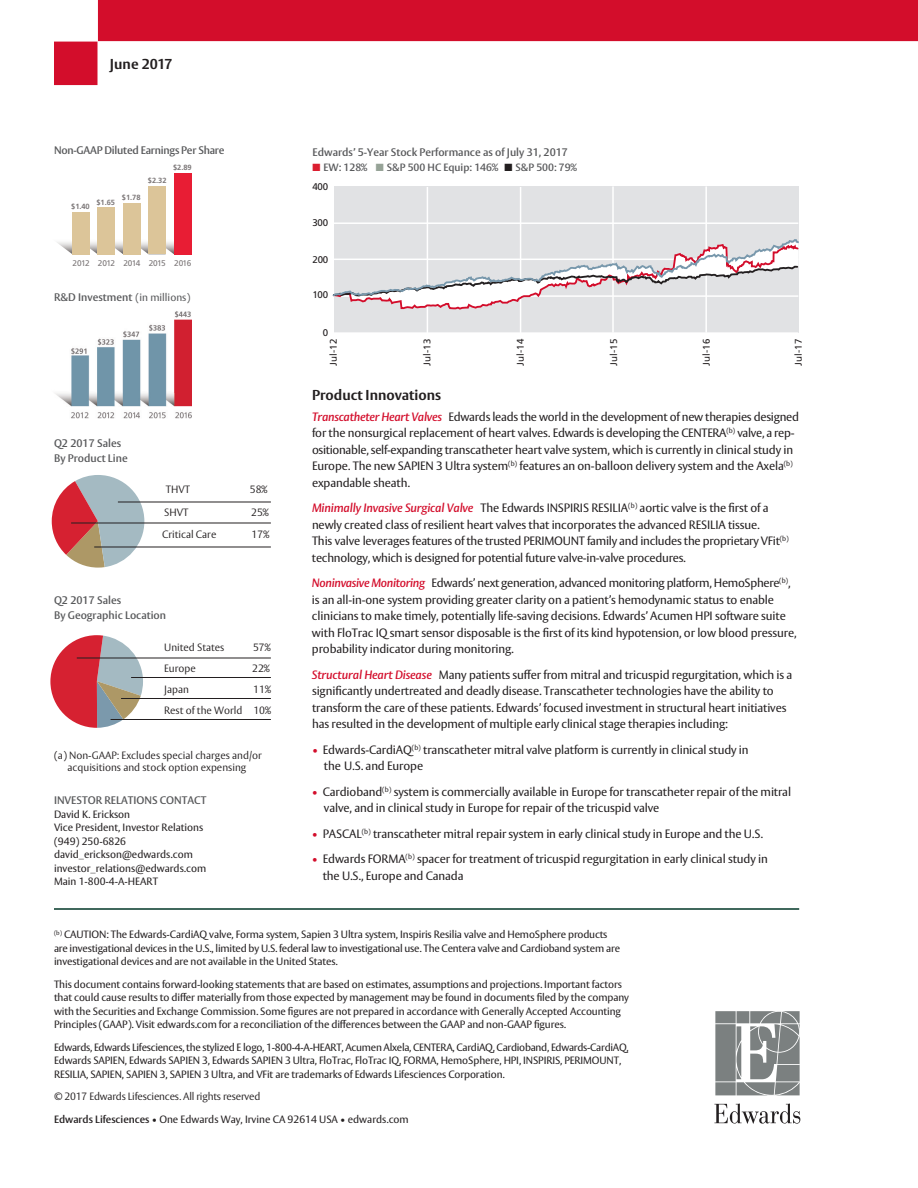
<style>
.page{position:relative;width:918px;height:1188px;background:#fff}
.page>*{position:absolute;margin:0;border:0;box-sizing:border-box;transform-origin:0 0}
.t1{font:700 14.25px "Vesta Std";color:#231f20}
.t2{font:12px/16.5px "Vesta Std";letter-spacing:-.01em;color:#231f20}
.t3{font:600 10.8px/15px "Vesta Std";color:#57585a}
.t4{font:600 10.8px "Vesta Std";letter-spacing:-.02em;color:#57585a}
.t5{font:10.5px/13.5px "Vesta Std";letter-spacing:-.01em;color:#231f20}
.t6{font:300 10.5px/12.6px "Vesta Std";color:#231f20;text-align:center}
.t7{font:600 10.5px "Vesta Std";color:#57585a}
.t8{font:9.75px "Frutiger";letter-spacing:.01em;color:#231f20}
.t9{font:8.25px "Frutiger";letter-spacing:-.065em;color:#7c7778}
.t10{font:700 7.5px "Frutiger";letter-spacing:-.005em;color:#7c7778}
.s1{font-weight:400;font-size:10.5px}
.s2{color:#db1e30}
.s3{color:#96a397}
.s4{color:#231f20}
.s5{font-weight:600;font-style:italic;color:#d30d2b}
.s6{color:#d30d2b}
.s7{font-weight:600}
</style>
<div class="page">
<svg style="left:52px;top:475px;width:92px;height:93px"></svg>
<svg style="left:50px;top:635px;width:93px;height:93px"></svg>
<hr style="left:118px;top:502px;width:153px;height:1px;background:#231f20">
<hr style="left:77px;top:658px;width:194px;height:1px;background:#231f20">
<hr style="left:131px;top:677px;width:140px;height:1px;background:#231f20">
<hr style="left:121px;top:698px;width:150px;height:1px;background:#231f20">
<hr style="left:111px;top:719px;width:160px;height:1px;background:#231f20">
<hr style="left:71px;top:523px;width:200px;height:1px;background:#231f20">
<hr style="left:94px;top:547px;width:177px;height:1px;background:#231f20">
<div style="left:174px;top:173px;width:17px;height:81px;background:#e81d34"></div>
<div style="left:149px;top:187px;width:17px;height:67px;background:#dcc599"></div>
<div style="left:123px;top:203px;width:17px;height:51px;background:#dcc599"></div>
<div style="left:98px;top:207px;width:17px;height:47px;background:#dcc599"></div>
<svg style="left:57px;top:216px;width:117px;height:38px"></svg>
<div style="left:72px;top:212px;width:18px;height:42px;background:#dcc599"></div>
<img style="left:55px;top:311px;width:136px;height:108px">
<div style="left:334px;top:186px;width:465px;height:147px;background:#e1e2e4"></div>
<hr style="left:330px;top:332px;width:468px;height:2px;background:#fff">
<hr style="left:330px;top:222px;width:468px;height:2px;background:#fff">
<hr style="left:427px;top:187px;width:1px;height:146px;background:#fff">
<hr style="left:520px;top:187px;width:1px;height:146px;background:#fff">
<hr style="left:612px;top:186px;width:2px;height:147px;background:#fff">
<hr style="left:705px;top:186px;width:2px;height:147px;background:#fff">
<svg style="left:332px;top:238px;width:467px;height:73px"></svg>
<svg style="left:715px;top:1011px;width:85px;height:84px;background:#969a9a"></svg>
<svg style="left:714px;top:1103px;width:86px;height:21px"></svg>
<hr style="left:54px;top:908px;width:745px;height:2px;background:#023727">
<div style="left:98px;top:0;width:820px;height:41px;background:#d30d2b"></div>
<div style="left:54px;top:42px;width:44px;height:43px;background:#d30d2b"></div>
<p class="t1" style="left:110px;top:56px;width:64px">June 2017</p>
<p class="t4" style="left:54px;top:144px;width:172px">Non-GAAP Diluted Earnings Per Share</p>
<p class="t10" style="left:173px;top:163px;width:20px">$2.89</p>
<p class="t10" style="left:122px;top:193px;width:20px">$1.78</p>
<p class="t10" style="left:96px;top:198px;width:20px">$1.65</p>
<p class="t10" style="left:71px;top:202px;width:20px">$1.40</p>
<p class="t10" style="left:148px;top:176px;width:20px">$2.32</p>
<p class="t9" style="left:73px;top:258px;width:19px">2012</p>
<p class="t9" style="left:98px;top:258px;width:19px">2012</p>
<p class="t9" style="left:123px;top:258px;width:19px">2014</p>
<p class="t9" style="left:149px;top:258px;width:18px">2015</p>
<p class="t9" style="left:174px;top:258px;width:18px">2016</p>
<p class="t3" style="left:54px;top:290px;width:138px">R&amp;D Investment <span class="s1">(in millions)</span></p>
<p class="t10" style="left:174px;top:297px;width:18px">$443</p>
<p class="t3" style="left:54px;top:436px;width:75px">Q2 2017 Sales<br>By Product Line</p>
<p class="t6" style="left:166px;top:483px;width:26px">THVT</p>
<p class="t6" style="left:250px;top:483px;width:19px">58%</p>
<p class="t6" style="left:164px;top:506px;width:26px">SHVT</p>
<p class="t6" style="left:251px;top:506px;width:19px">25%</p>
<p class="t6" style="left:162px;top:528px;width:56px">Critical Care</p>
<p class="t6" style="left:252px;top:528px;width:19px">17%</p>
<p class="t3" style="left:54px;top:593px;width:114px">Q2 2017 Sales<br>By Geographic Location</p>
<p class="t6" style="left:164px;top:641px;width:62px">United States</p>
<p class="t6" style="left:253px;top:641px;width:19px">57%</p>
<p class="t6" style="left:164px;top:662px;width:33px">Europe</p>
<p class="t6" style="left:252px;top:662px;width:19px">22%</p>
<p class="t6" style="left:164px;top:683px;width:26px">Japan</p>
<p class="t6" style="left:253px;top:683px;width:19px">11%</p>
<p class="t6" style="left:164px;top:704px;width:108px">Rest of the World 10%</p>
<p class="t6" style="left:54px;top:749px;width:209px">(a) Non-GAAP: Excludes special charges and/or acquisitions and stock option expensing</p>
<p class="t3" style="left:54px;top:793px;width:154px">INVESTOR RELATIONS CONTACT</p>
<p class="t5" style="left:54px;top:807px;width:78px">David K. Erickson</p>
<p class="t5" style="left:54px;top:821px;width:151px">Vice President, Investor Relations</p>
<p class="t5" style="left:54px;top:834px;width:74px">(949) 250-6826</p>
<p class="t5" style="left:54px;top:848px;width:154px">david_erickson@edwards.com investor_relations@edwards.com</p>
<p class="t5" style="left:54px;top:875px;width:106px">Main 1-800-4-A-HEART</p>
<p class="t3" style="left:313px;top:144px;width:257px">Edwards’ 5-Year Stock Performance as of July 31, 2017</p>
<p class="t7" style="left:313px;top:161px;width:266px"><span class="s2">■</span> EW: 128% <span class="s3">■</span> S&amp;P 500 HC Equip: 146% <span class="s4">■</span> S&amp;P 500: 79%</p>
<p class="t8" style="left:312px;top:181px;width:17px">400</p>
<p class="t8" style="left:312px;top:217px;width:17px">300</p>
<p class="t8" style="left:313px;top:253px;width:17px">200</p>
<p class="t8" style="left:312px;top:289px;width:17px">100</p>
<p class="t8" style="left:323px;top:327px;width:7px">0</p>
<p class="t8" style="left:328px;top:366px;width:28px;rotate:-90deg">Jul-12</p>
<p class="t8" style="left:422px;top:366px;width:28px;rotate:-90deg">Jul-13</p>
<p class="t8" style="left:515px;top:366px;width:28px;rotate:-90deg">Jul-14</p>
<p class="t8" style="left:608px;top:366px;width:28px;rotate:-90deg">Jul-15</p>
<p class="t8" style="left:701px;top:366px;width:28px;rotate:-90deg">Jul-16</p>
<p class="t8" style="left:793px;top:366px;width:28px;rotate:-90deg">Jul-17</p>
<p class="t1" style="left:312px;top:386px;width:131px">Product Innovations</p>
<p class="t2" style="left:312px;top:408px;width:489px"><span class="s5">Transcatheter Heart Valves</span> Edwards leads the world in the development of new therapies designed for the nonsurgical replacement of heart valves. Edwards is developing the CENTERA<sup>(b)</sup> valve, a rep&shy;ositionable, self-expanding transcatheter heart valve system, which is currently in clinical study in Europe. The new SAPIEN 3 Ultra system<sup>(b)</sup> features an on-balloon delivery system and the Axela<sup>(b) </sup>expandable sheath.</p>
<p class="t2" style="left:312px;top:500px;width:478px"><span class="s5">Minimally Invasive Surgical Valve</span> The Edwards INSPIRIS RESILIA<sup>(b)</sup> aortic valve is the first of a newly created class of resilient heart valves that incorporates the advanced RESILIA tissue.<br>This valve leverages features of the trusted PERIMOUNT family and includes the proprietary VFit<sup>(b) </sup>technology, which is designed for potential future valve-in-valve procedures.</p>
<p class="t2" style="left:312px;top:575px;width:486px"><span class="s5">Noninvasive Monitoring</span> Edwards’ next generation, advanced monitoring platform, HemoSphere<sup>(b)</sup>, is an all-in-one system providing greater clarity on a patient’s hemodynamic status to enable clinicians to make timely, potentially life-saving decisions. Edwards’ Acumen HPI software suite with FloTrac IQ smart sensor disposable is the first of its kind hypotension, or low blood pressure, probability indicator during monitoring.</p>
<p class="t2" style="left:312px;top:666px;width:482px"><span class="s5">Structural Heart Disease</span> Many patients suffer from mitral and tricuspid regurgitation, which is a significantly undertreated and deadly disease. Transcatheter technologies have the ability to transform the care of these patients. Edwards’ focused investment in structural heart initiatives has resulted in the development of multiple early clinical stage therapies including:</p>
<p class="t2" style="left:324px;top:741px;width:426px;text-indent:-12px"><span class="s6">•</span> Edwards-CardiAQ<sup>(b)</sup> transcatheter mitral valve platform is currently in clinical study in the U.S. and Europe</p>
<p class="t2" style="left:324px;top:783px;width:469px;text-indent:-12px"><span class="s6">•</span> Cardioband<sup>(b)</sup> system is commercially available in Europe for transcatheter repair of the mitral valve, and in clinical study in Europe for repair of the tricuspid valve</p>
<p class="t2" style="left:312px;top:825px;width:452px"><span class="s6">•</span> PASCAL<sup>(b)</sup> transcatheter mitral repair system in early clinical study in Europe and the U.S.</p>
<p class="t2" style="left:323px;top:851px;width:447px;text-indent:-11px"><span class="s6">•</span> Edwards FORMA<sup>(b)</sup> spacer for treatment of tricuspid regurgitation in early clinical study in the U.S., Europe and Canada</p>
<p class="t5" style="left:54px;top:928px;width:568px"><sup>(b)</sup> CAUTION: The Edwards-CardiAQ valve, Forma system, Sapien 3 Ultra system, Inspiris Resilia valve and HemoSphere products are investigational devices in the U.S., limited by U.S. federal law to investigational use. The Centera valve and Cardioband system are investigational devices and are not available in the United States.</p>
<p class="t5" style="left:54px;top:977px;width:577px">This document contains forward-looking statements that are based on estimates, assumptions and projections. Important factors that could cause results to differ materially from those expected by management may be found in documents filed by the company with the Securities and Exchange Commission. Some figures are not prepared in accordance with Generally Accepted Accounting Principles (GAAP). Visit edwards.com for a reconciliation of the differences between the GAAP and non-GAAP figures.</p>
<p class="t5" style="left:54px;top:1040px;width:576px">Edwards, Edwards Lifesciences, the stylized E logo, 1-800-4-A-HEART, Acumen Alxela, CENTERA, CardiAQ, Cardioband, Edwards-CardiAQ,<br>Edwards SAPIEN, Edwards SAPIEN 3, Edwards SAPIEN 3 Ultra, FloTrac, FloTrac IQ, FORMA, HemoSphere, HPI, INSPIRIS, PERIMOUNT,<br>RESILIA, SAPIEN, SAPIEN 3, SAPIEN 3 Ultra, and VFit are trademarks of Edwards Lifesciences Corporation.</p>
<p class="t6" style="left:54px;top:1090px;width:208px">© 2017 Edwards Lifesciences. All rights reserved</p>
<p class="t5" style="left:54px;top:1113px;width:356px"><span class="s7">Edwards Lifesciences</span> • One Edwards Way, Irvine CA 92614 USA • edwards.com</p>
</div>
